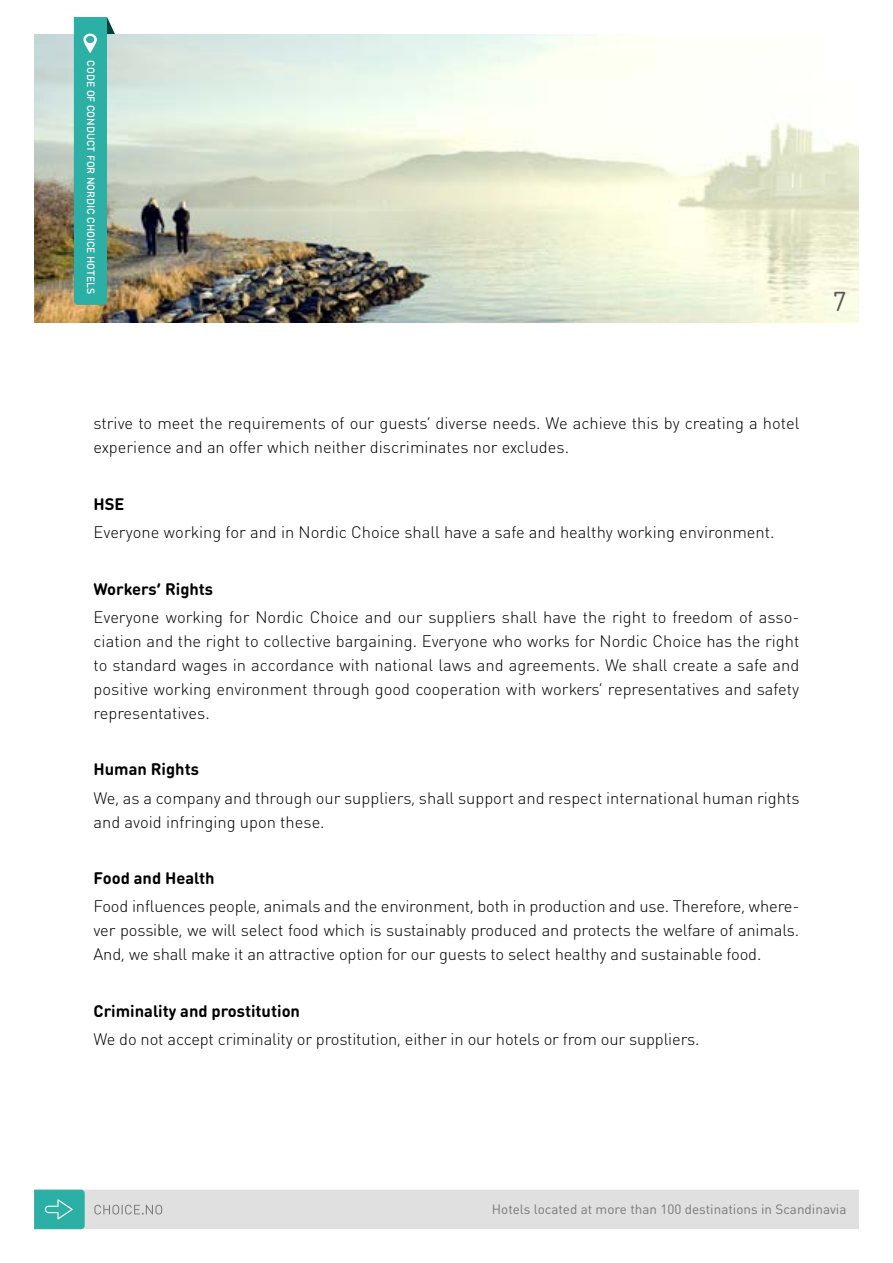
<style>
.page{position:relative;width:893px;height:1263px;background:#fff}
.page>*{position:absolute;margin:0;border:0;box-sizing:border-box;transform-origin:0 0}
.t1{font:27px "DIN Round OT";color:#58595b}
.t2{font:300 16.5px/24px "DIN Round OT";color:#000}
.t3{font:700 16.5px "DIN Round OT";color:#000}
.t4{font:13.5px "DIN Round OT";color:#797979}
.t5{font:500 10.5px "DIN Round OT";color:#fff}
</style>
<div class="page">
<svg style="left:34px;top:1189px;width:825px;height:40px;background:#d5dddc"></svg>
<img style="left:34px;top:34px;width:825px;height:288px">
<svg style="left:74px;top:17px;width:41px;height:288px;background:#48b1a5"></svg>
<p class="t5" style="left:98px;top:60px;width:235px;rotate:90deg">CODE OF CONDUCT FOR nordic Choice Hotels</p>
<h1 class="t1" style="left:832px;top:284px;width:16px">7</h1>
<p class="t2" style="left:94px;top:411px;width:707px">strive to meet the requirements of our guests’ diverse needs. We achieve this by creating a hotel experience and an offer which neither discriminates nor excludes.</p>
<p class="t3" style="left:94px;top:493px;width:33px">HSE</p>
<p class="t2" style="left:94px;top:520px;width:682px">Everyone working for and in Nordic Choice shall have a safe and healthy working environment.</p>
<p class="t3" style="left:94px;top:578px;width:121px">Workers’ Rights</p>
<p class="t2" style="left:94px;top:605px;width:707px;text-align:justify">Everyone working for Nordic Choice and our suppliers shall have the right to freedom of asso&shy;ciation and the right to collective bargaining. Everyone who works for Nordic Choice has the right to standard wages in accordance with national laws and agreements. We shall create a safe and positive working environment through good cooperation with workers’ representatives and safety representatives.</p>
<p class="t3" style="left:94px;top:759px;width:107px">Human Rights</p>
<p class="t2" style="left:94px;top:785px;width:707px">We, as a company and through our suppliers, shall support and respect international human rights and avoid infringing upon these.</p>
<p class="t3" style="left:94px;top:867px;width:123px">Food and Health</p>
<p class="t2" style="left:94px;top:894px;width:707px;text-align:justify">Food influences people, animals and the environment, both in production and use. Therefore, where&shy;ver possible, we will select food which is sustainably produced and protects the welfare of animals.<br>And, we shall make it an attractive option for our guests to select healthy and sustainable food.</p>
<p class="t3" style="left:94px;top:1000px;width:208px">Criminality and prostitution</p>
<p class="t2" style="left:94px;top:1027px;width:607px">We do not accept criminality or prostitution, either in our hotels or from our suppliers.</p>
<p class="t4" style="left:492px;top:1201px;width:356px">Hotels located at more than 100 destinations in Scandinavia</p>
</div>
